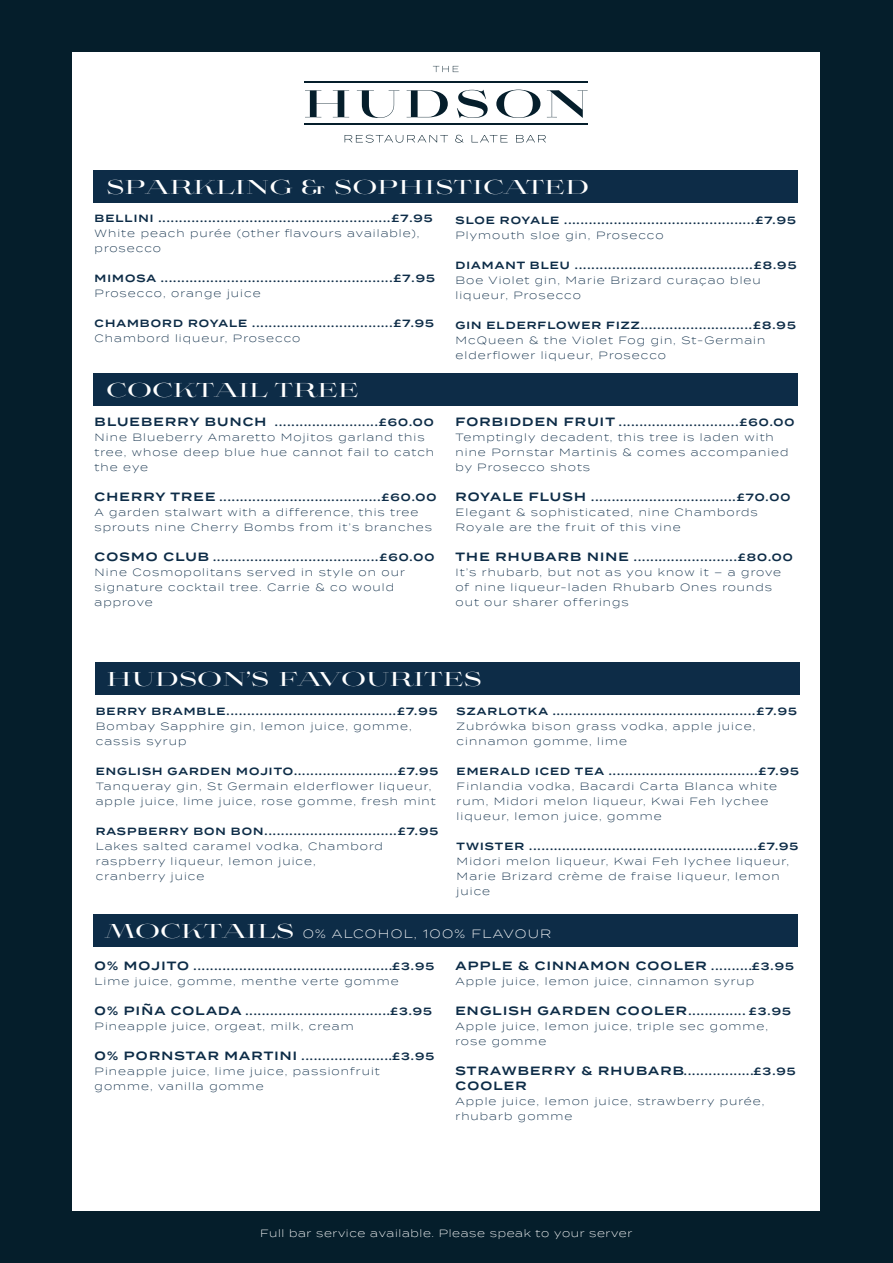
<style>
.page{position:relative;width:893px;height:1263px;background:#051e2b}
.page>*{position:absolute;margin:0;border:0;box-sizing:border-box;transform-origin:0 0}
.t1{font:700 19.5px "Aviano Didone";color:#fff}
.t2{font:600 12px "Termina";letter-spacing:.1em;color:#0d2c47}
.t3{font:300 12px "Termina";letter-spacing:.1em;color:#fff}
.t4{font:300 10.5px/15px "Termina";letter-spacing:.1em;color:#0d2c47}
.t5{font:600 10.5px/15px "Termina";letter-spacing:.1em;color:#0d2c47}
.t6{font:300 10.5px "Termina";letter-spacing:.06em;color:#fff}
.s1{font-weight:600;font-size:12px}
.s2{font-weight:600}
.s3{font-family:"Aviano Didone";font-weight:700;font-size:19.5px}
.s4{font-size:12px}
.s5{font-weight:300}
.s6{font-size:10.5px}
</style>
<div class="page">
<div style="left:72px;top:52px;width:747px;height:1159px;background:#fff"></div>
<div style="left:93px;top:170px;width:705px;height:33px;background:#0d2c47"></div>
<div style="left:93px;top:374px;width:705px;height:32px;background:#0d2c47"></div>
<div style="left:95px;top:662px;width:704px;height:32px;background:#0d2c47"></div>
<div style="left:93px;top:914px;width:705px;height:33px;background:#0d2c47"></div>
<svg style="left:433px;top:66px;width:26px;height:6px"></svg>
<svg style="left:305px;top:90px;width:44px;height:27px"></svg>
<svg style="left:357px;top:90px;width:42px;height:28px"></svg>
<svg style="left:407px;top:90px;width:41px;height:27px"></svg>
<svg style="left:457px;top:90px;width:31px;height:28px"></svg>
<svg style="left:496px;top:90px;width:44px;height:28px"></svg>
<svg style="left:547px;top:90px;width:41px;height:28px"></svg>
<hr style="left:304px;top:124px;width:284px;height:1px;background:#051e2b">
<hr style="left:304px;top:125px;width:284px;height:1px;background:#051e2b">
<hr style="left:304px;top:82px;width:284px;height:1px;background:#051e2b">
<svg style="left:455px;top:135px;width:9px;height:8px"></svg>
<svg style="left:345px;top:135px;width:103px;height:8px"></svg>
<svg style="left:472px;top:135px;width:36px;height:7px"></svg>
<svg style="left:516px;top:135px;width:30px;height:7px"></svg>
<h1 class="t1" style="left:106px;top:176px;width:484px">SPARKLING &amp; SOPHISTICATED</h1>
<p class="t5" style="left:95px;top:211px;width:340px">BELLINI ........................................................£7.95</p>
<p class="t4" style="left:95px;top:225px;width:326px">White peach purée (other flavours available), prosecco</p>
<p class="t5" style="left:95px;top:271px;width:342px">MIMOSA ........................................................£7.95</p>
<p class="t4" style="left:95px;top:285px;width:168px">Prosecco, orange juice</p>
<p class="t5" style="left:95px;top:316px;width:341px">CHAMBORD ROYALE ..................................£7.95</p>
<p class="t4" style="left:95px;top:330px;width:207px">Chambord liqueur, Prosecco</p>
<h1 class="t1" style="left:106px;top:379px;width:254px">COCKTAIL TREE</h1>
<p class="t4" style="left:95px;top:414px;width:341px"><span class="s1">BLUEBERRY BUNCH</span> <span class="s2">.........................£60.00<br></span>Nine Blueberry Amaretto Mojitos garland this tree, whose deep blue hue cannot fail to catch the eye</p>
<p class="t4" style="left:95px;top:489px;width:344px"><span class="s1">CHERRY TREE</span> <span class="s2">.......................................£60.00<br></span>A garden stalwart with a difference, this tree sprouts nine Cherry Bombs from it’s branches</p>
<p class="t4" style="left:95px;top:549px;width:341px"><span class="s1">COSMO CLUB</span> <span class="s2">........................................£60.00<br></span>Nine Cosmopolitans served in style on our signature cocktail tree. Carrie &amp; co would approve</p>
<p class="t5" style="left:455px;top:212px;width:342px">SLOE ROYALE ..............................................£7.95</p>
<p class="t4" style="left:455px;top:227px;width:210px">Plymouth sloe gin, Prosecco</p>
<p class="t5" style="left:455px;top:257px;width:342px">DIAMANT BLEU ...........................................£8.95</p>
<p class="t4" style="left:455px;top:272px;width:307px">Boe Violet gin, Marie Brizard curaçao bleu liqueur, Prosecco</p>
<p class="t5" style="left:455px;top:317px;width:342px">GIN ELDERFLOWER FIZZ...........................£8.95</p>
<p class="t4" style="left:455px;top:332px;width:311px">McQueen &amp; the Violet Fog gin, St-Germain elderflower liqueur, Prosecco</p>
<p class="t4" style="left:455px;top:414px;width:341px"><span class="s1">FORBIDDEN FRUIT</span> <span class="s2">.............................£60.00<br></span>Temptingly decadent, this tree is laden with nine Pornstar Martinis &amp; comes accompanied by Prosecco shots</p>
<p class="t4" style="left:455px;top:489px;width:336px"><span class="s1">ROYALE FLUSH</span> <span class="s2">...................................£70.00<br></span>Elegant &amp; sophisticated, nine Chambords<br>Royale are the fruit of this vine</p>
<p class="t4" style="left:455px;top:549px;width:339px"><span class="s1">THE RHUBARB NINE</span> <span class="s2">.........................£80.00<br></span>It’s rhubarb, but not as you know it – a grove of nine liqueur-laden Rhubarb Ones rounds out our sharer offerings</p>
<h1 class="t1" style="left:106px;top:667px;width:377px">HUDSON’S FAVOURITES</h1>
<p class="t5" style="left:96px;top:704px;width:343px">BERRY BRAMBLE.........................................£7.95</p>
<p class="t4" style="left:96px;top:718px;width:317px">Bombay Sapphire gin, lemon juice, gomme, cassis syrup</p>
<p class="t5" style="left:96px;top:764px;width:344px">ENGLISH GARDEN MOJITO.........................£7.95</p>
<p class="t4" style="left:96px;top:778px;width:341px">Tanqueray gin, St Germain elderflower liqueur, apple juice, lime juice, rose gomme, fresh mint</p>
<p class="t5" style="left:96px;top:824px;width:344px">RASPBERRY BON BON................................£7.95</p>
<p class="t4" style="left:96px;top:838px;width:289px">Lakes salted caramel vodka, Chambord raspberry liqueur, lemon juice, cranberry juice</p>
<p class="t5" style="left:457px;top:704px;width:342px">SZARLOTKA .................................................£7.95</p>
<p class="t4" style="left:457px;top:718px;width:300px">Zubrówka bison grass vodka, apple juice, cinnamon gomme, lime</p>
<p class="t5" style="left:457px;top:764px;width:344px">EMERALD ICED TEA ....................................£7.95</p>
<p class="t4" style="left:457px;top:778px;width:322px">Finlandia vodka, Bacardi Carta Blanca white rum, Midori melon liqueur, Kwai Feh lychee liqueur, lemon juice, gomme</p>
<p class="t5" style="left:457px;top:839px;width:343px">TWISTER .......................................................£7.95</p>
<p class="t4" style="left:457px;top:853px;width:334px">Midori melon liqueur, Kwai Feh lychee liqueur,<br>Marie Brizard crème de fraise liqueur, lemon juice</p>
<p class="t3" style="left:105px;top:925px;width:448px"><span class="s3">MOCKTAILS</span> 0% ALCOHOL, 100% FLAVOUR</p>
<p class="t5" style="left:95px;top:959px;width:341px"><span class="s4">0% MOJITO</span> ................................................£3.95<br><span class="s5">Lime juice, gomme, menthe verte gomme</span></p>
<p class="t5" style="left:95px;top:1004px;width:339px"><span class="s4">0% PIÑA COLADA</span> ...................................£3.95<br><span class="s5">Pineapple juice, orgeat, milk, cream</span></p>
<p class="t4" style="left:95px;top:1048px;width:341px"><span class="s1">0% PORNSTAR MARTINI</span> <span class="s2">......................£3.95<br></span>Pineapple juice, lime juice, passionfruit gomme, vanilla gomme</p>
<p class="t2" style="left:455px;top:957px;width:340px">APPLE &amp; CINNAMON COOLER <span class="s6">..........£3.95</span></p>
<p class="t4" style="left:455px;top:973px;width:300px">Apple juice, lemon juice, cinnamon syrup</p>
<p class="t2" style="left:455px;top:1002px;width:337px">ENGLISH GARDEN COOLER<span class="s6">.............. £3.95</span></p>
<p class="t4" style="left:455px;top:1018px;width:314px">Apple juice, lemon juice, triple sec gomme, rose gomme</p>
<p class="t5" style="left:455px;top:1064px;width:342px"><span class="s4">STRAWBERRY &amp; RHUBARB</span>.................£3.95</p>
<p class="t2" style="left:455px;top:1077px;width:73px">COOLER</p>
<p class="t4" style="left:455px;top:1093px;width:310px">Apple juice, lemon juice, strawberry purée, rhubarb gomme</p>
<p class="t6" style="left:260px;top:1225px;width:374px">Full bar service available. Please speak to your server</p>
</div>
